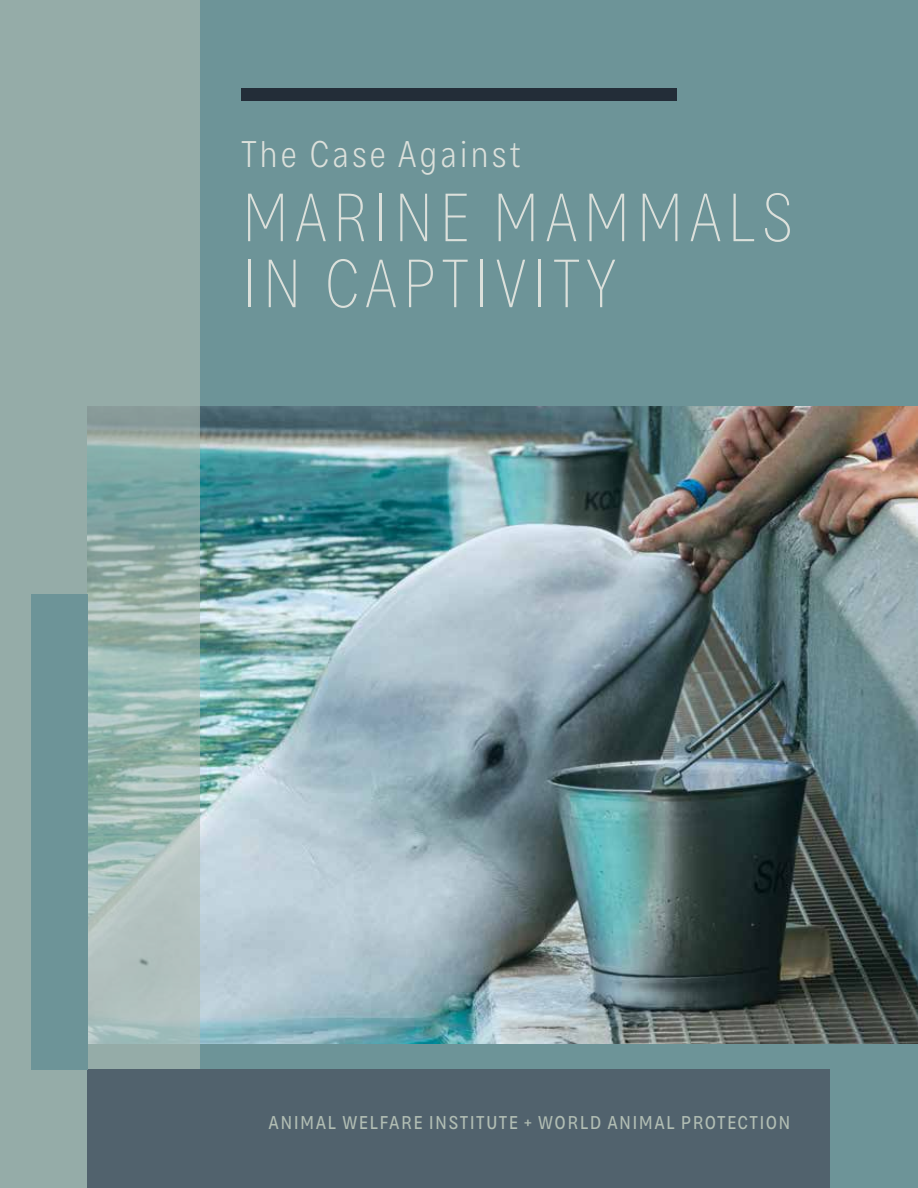
<style>
.page{position:relative;width:918px;height:1188px;background:#6d9498}
.page>*{position:absolute;margin:0;border:0;box-sizing:border-box;transform-origin:0 0}
.t1{font:200 66px/66px "Bruta Glb Condensed";letter-spacing:.075em;color:#dce0db}
.t2{font:300 36px "Bruta Glb Condensed";letter-spacing:.075em;color:#dce0db}
.t3{font:18px "Bruta Glb Condensed";letter-spacing:.075em;color:#b1bdb3}
</style>
<div class="page">
<div style="left:241px;top:88px;width:436px;height:12px;background:#232d38"></div>
<img style="left:200px;top:406px;width:718px;height:638px">
<svg style="left:0;top:0;width:200px;height:1188px;background:#97afab"></svg>
<div style="left:88px;top:1069px;width:742px;height:119px;background:#51626d"></div>
<div style="left:31px;top:594px;width:57px;height:475px;background:#6d9498"></div>
<h2 class="t2" style="left:241px;top:126px;width:281px">The Case Against</h2>
<h1 class="t1" style="left:241px;top:179px;width:554px">MARINE MAMMALS<br>IN CAPTIVITY</h1>
<p class="t3" style="left:269px;top:1108px;width:523px">ANIMAL WELFARE INSTITUTE + WORLD ANIMAL PROTECTION</p>
</div>
